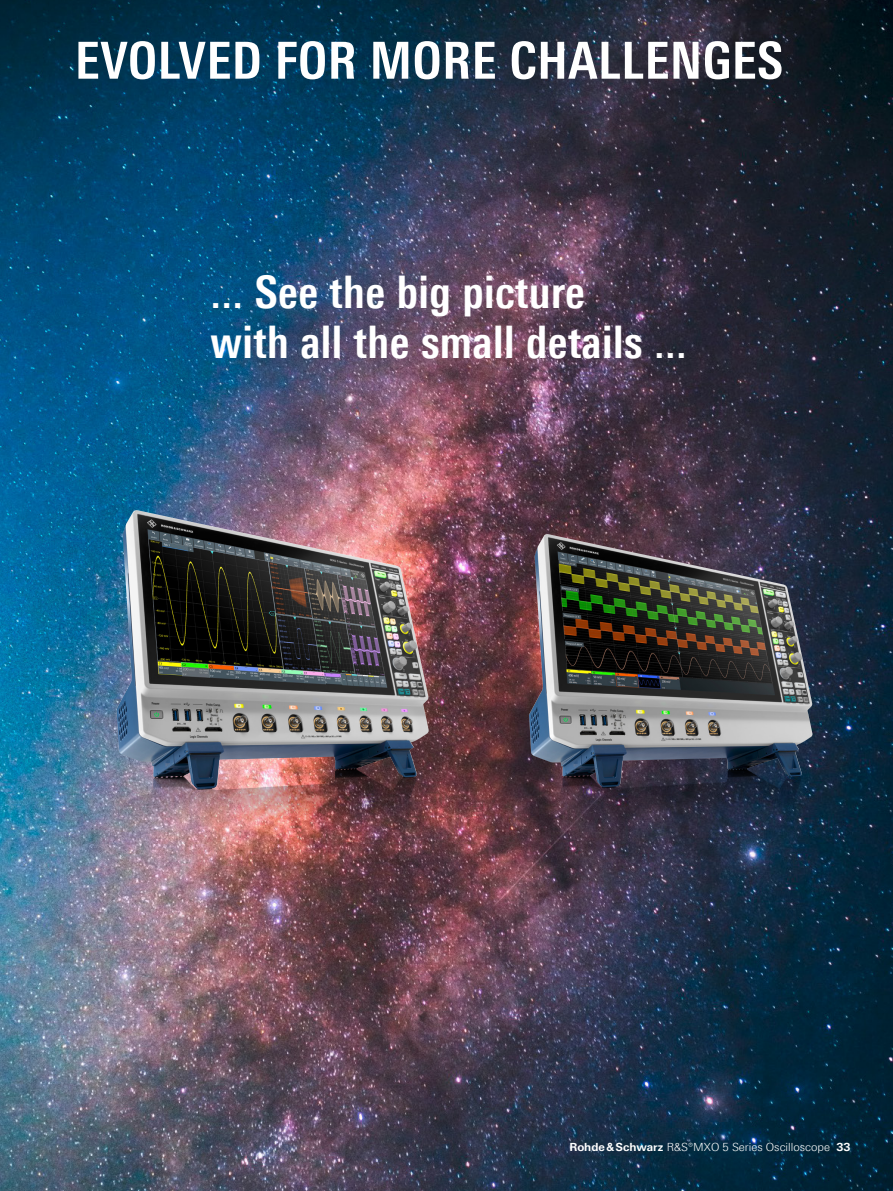
<style>
.page{position:relative;width:893px;height:1191px;background:#fff}
.page>*{position:absolute;margin:0;border:0;box-sizing:border-box;transform-origin:0 0}
.Seiten_Headline_34Pt_weiss{font:700 51px "Linotype Univers 620 Cn";letter-spacing:.01em;color:#fff}
.Seiten_Headline_30Pt_weiss{font:700 45px/49.5px "Linotype Univers 620 Cn";letter-spacing:.01em;color:#fff}
.t1{font:300 11.25px "Linotype Univers 330";color:#fff}
.s1{font-family:"Linotype Univers 630";font-weight:700}
</style>
<div class="page">
<img style="left:0;top:0;width:893px;height:1191px">
<img style="left:527px;top:768px;width:285px;height:88px">
<img style="left:529px;top:535px;width:271px;height:252px">
<img style="left:114px;top:768px;width:314px;height:97px">
<img style="left:116px;top:512px;width:299px;height:277px">
<p class="Seiten_Headline_34Pt_weiss" style="left:75px;top:30px;width:710px">EVOLVED FOR MORE CHALLENGES</p>
<p class="Seiten_Headline_30Pt_weiss" style="left:210px;top:267px;width:478px">... See the big picture<br>with all the small details ...</p>
<p class="t1" style="left:569px;top:1140px;width:283px"><span class="s1">Rohde&amp;Schwarz</span> R&amp;S®MXO 5 Series Oscilloscope <span class="s1">33</span></p>
</div>
